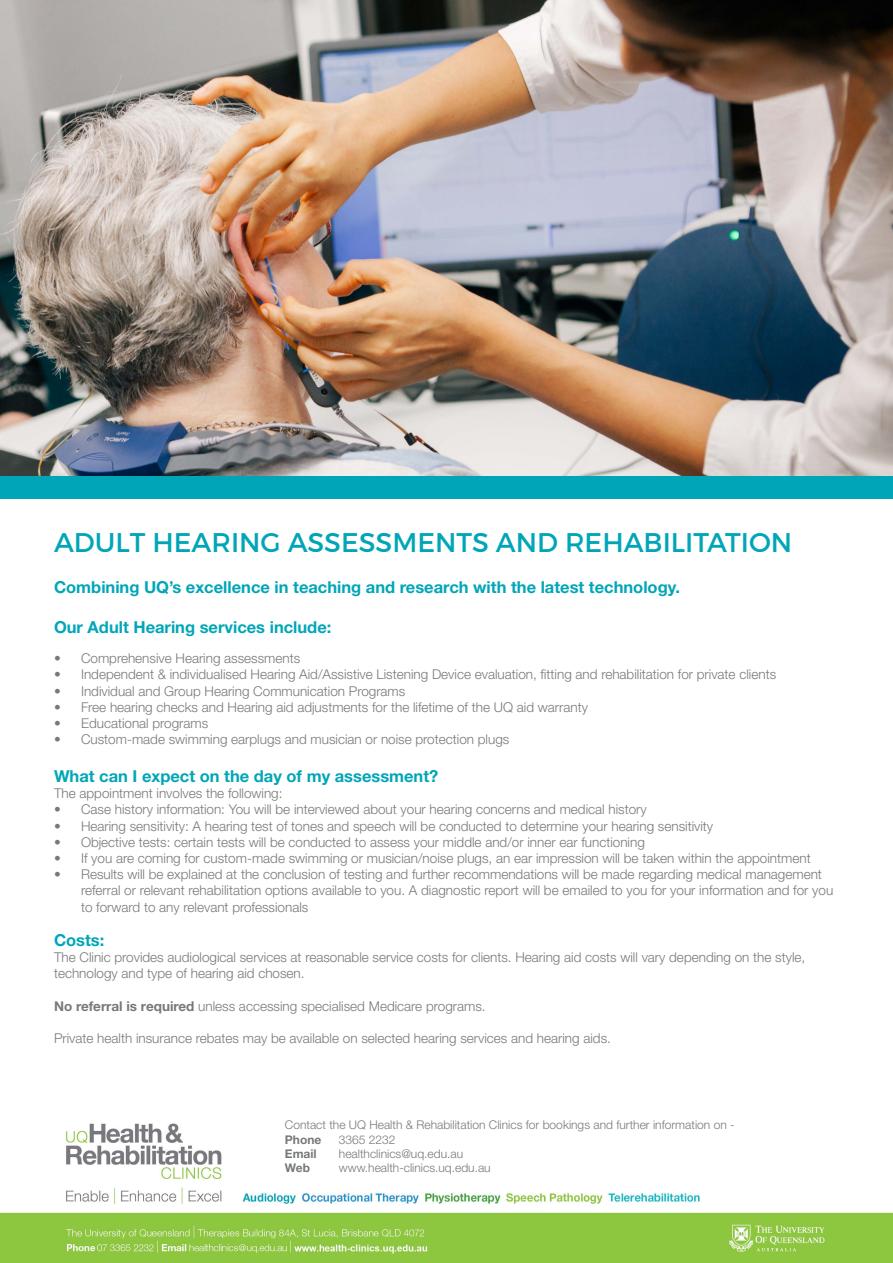
<style>
.page{position:relative;width:893px;height:1263px;background:#fff}
.page>*{position:absolute;margin:0;border:0;box-sizing:border-box;transform-origin:0 0}
.t1{font:27px "Montserrat";color:#00a6b7}
.t2{font:700 16.5px "Helvetica Neue LT Std";color:#00a6b7}
.t3{font:300 13.5px/16.2px "Helvetica Neue LT Std";color:#76797a}
.t4{font:300 12px "Helvetica Neue LT Std";color:#76797a}
.t5{font:700 12px "Helvetica Neue LT Std";color:#76797a}
.s1{font-weight:700}
</style>
<div class="page">
<img style="left:0;top:0;width:893px;height:476px">
<img style="left:0;top:1123px;width:893px;height:140px">
<div style="left:0;top:476px;width:893px;height:23px;background:#00a6b7"></div>
<p class="t1" style="left:54px;top:525px;width:740px">ADULT HEARING ASSESSMENTS AND REHABILITATION</p>
<p class="t2" style="left:54px;top:577px;width:628px">Combining UQ’s excellence in teaching and research with the latest technology.</p>
<p class="t2" style="left:54px;top:616px;width:279px">Our Adult Hearing services include:</p>
<p class="t3" style="left:54px;top:650px;width:248px">• Comprehensive Hearing assessments</p>
<p class="t3" style="left:54px;top:666px;width:724px">• Independent &amp; individualised Hearing Aid/Assistive Listening Device evaluation, fitting and rehabilitation for private clients</p>
<p class="t3" style="left:54px;top:682px;width:353px">• Individual and Group Hearing Communication Programs</p>
<p class="t3" style="left:54px;top:698px;width:535px">• Free hearing checks and Hearing aid adjustments for the lifetime of the UQ aid warranty</p>
<p class="t3" style="left:54px;top:715px;width:156px">• Educational programs</p>
<p class="t3" style="left:54px;top:731px;width:457px">• Custom-made swimming earplugs and musician or noise protection plugs</p>
<p class="t2" style="left:54px;top:766px;width:386px">What can I expect on the day of my assessment?</p>
<p class="t3" style="left:54px;top:785px;width:230px">The appointment involves the following:</p>
<p class="t3" style="left:54px;top:801px;width:594px">• Case history information: You will be interviewed about your hearing concerns and medical history</p>
<p class="t3" style="left:54px;top:817px;width:661px">• Hearing sensitivity: A hearing test of tones and speech will be conducted to determine your hearing sensitivity</p>
<p class="t3" style="left:54px;top:833px;width:592px">• Objective tests: certain tests will be conducted to assess your middle and/or inner ear functioning</p>
<p class="t3" style="left:54px;top:850px;width:758px">• If you are coming for custom-made swimming or musician/noise plugs, an ear impression will be taken within the appointment</p>
<p class="t3" style="left:81px;top:866px;width:754px;text-indent:-27px">• Results will be explained at the conclusion of testing and further recommendations will be made regarding medical management referral or relevant rehabilitation options available to you. A diagnostic report will be emailed to you for your information and for you to forward to any relevant professionals</p>
<p class="t2" style="left:54px;top:930px;width:52px">Costs:</p>
<p class="t3" style="left:54px;top:949px;width:753px">The Clinic provides audiological services at reasonable service costs for clients. Hearing aid costs will vary depending on the style, technology and type of hearing aid chosen.</p>
<p class="t3" style="left:54px;top:997px;width:433px"><span class="s1">No referral is required</span> unless accessing specialised Medicare programs.</p>
<p class="t3" style="left:54px;top:1030px;width:558px">Private health insurance rebates may be available on selected hearing services and hearing aids.</p>
<p class="t4" style="left:285px;top:1117px;width:451px">Contact the UQ Health &amp; Rehabilitation Clinics for bookings and further information on -</p>
<p class="t5" style="left:285px;top:1132px;width:38px">Phone</p>
<p class="t4" style="left:339px;top:1132px;width:58px">3365 2232</p>
<p class="t5" style="left:285px;top:1146px;width:33px">Email</p>
<p class="t4" style="left:339px;top:1146px;width:126px">healthclinics@uq.edu.au</p>
<p class="t5" style="left:285px;top:1160px;width:27px">Web</p>
<p class="t4" style="left:339px;top:1161px;width:153px">www.health-clinics.uq.edu.au</p>
</div>
